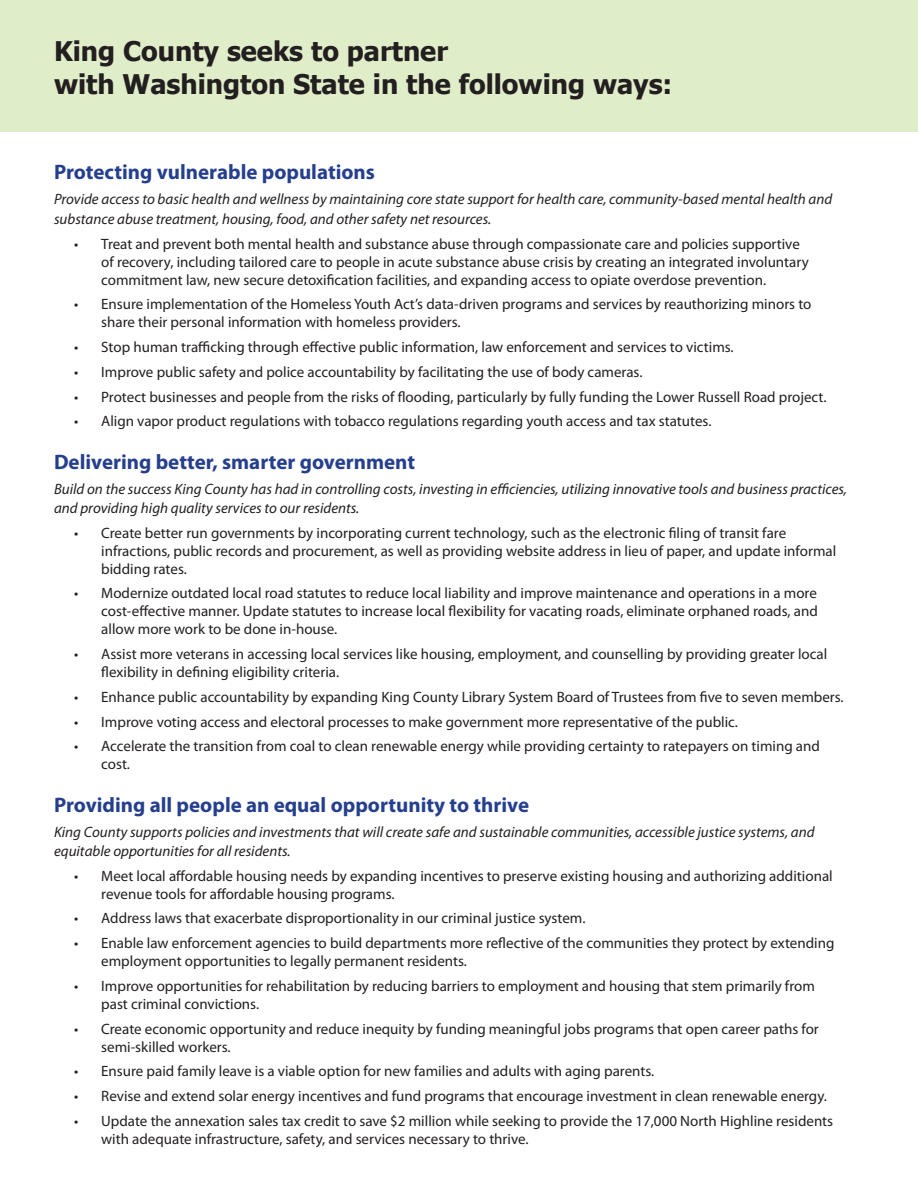
<style>
.page{position:relative;width:918px;height:1188px;background:#fff}
.page>*{position:absolute;margin:0;border:0;box-sizing:border-box;transform-origin:0 0}
.t1{font:700 27px/32.4px "Tahoma";color:#231f20}
.t2{font:700 21px "Myriad Pro";color:#253f8e}
.t3{font:15px/18px "Myriad Pro";color:#231f20}
.t4{font:italic 15px/18.9px "Myriad Pro";color:#231f20}
</style>
<div class="page">
<div style="left:0;top:0;width:918px;height:132px;background:#e0edc9"></div>
<p class="t1" style="left:54px;top:34px;width:620px">King County seeks to partner<br>with Washington State in the following ways:</p>
<p class="t2" style="left:54px;top:159px;width:323px">Protecting vulnerable populations</p>
<p class="t4" style="left:54px;top:189px;width:780px;line-height:19.8px">Provide access to basic health and wellness by maintaining core state support for health care, community-based mental health and substance abuse treatment, housing, food, and other safety net resources.</p>
<p class="t3" style="left:101px;top:234px;width:709px;text-indent:-27px">• Treat and prevent both mental health and substance abuse through compassionate care and policies supportive of recovery, including tailored care to people in acute substance abuse crisis by creating an integrated involuntary commitment law, new secure detoxification facilities, and expanding access to opiate overdose prevention.</p>
<p class="t3" style="left:101px;top:295px;width:712px;text-indent:-27px">• Ensure implementation of the Homeless Youth Act’s data-driven programs and services by reauthorizing minors to share their personal information with homeless providers.</p>
<p class="t3" style="left:74px;top:338px;width:661px">• Stop human trafficking through effective public information, law enforcement and services to victims.</p>
<p class="t3" style="left:74px;top:363px;width:570px">• Improve public safety and police accountability by facilitating the use of body cameras.</p>
<p class="t3" style="left:74px;top:387px;width:754px">• Protect businesses and people from the risks of flooding, particularly by fully funding the Lower Russell Road project.</p>
<p class="t3" style="left:74px;top:412px;width:639px">• Align vapor product regulations with tobacco regulations regarding youth access and tax statutes.</p>
<p class="t2" style="left:54px;top:448px;width:363px">Delivering better, smarter government</p>
<p class="t4" style="left:54px;top:479px;width:795px">Build on the success King County has had in controlling costs, investing in efficiencies, utilizing innovative tools and business practices, and providing high quality services to our residents.</p>
<p class="t3" style="left:101px;top:523px;width:737px;text-indent:-27px">• Create better run governments by incorporating current technology, such as the electronic filing of transit fare infractions, public records and procurement, as well as providing website address in lieu of paper, and update informal bidding rates.</p>
<p class="t3" style="left:101px;top:584px;width:718px;text-align:justify;text-indent:-27px">• Modernize outdated local road statutes to reduce local liability and improve maintenance and operations in a more cost-effective manner. Update statutes to increase local flexibility for vacating roads, eliminate orphaned roads, and allow more work to be done in-house.</p>
<p class="t3" style="left:101px;top:645px;width:728px;text-indent:-27px">• Assist more veterans in accessing local services like housing, employment, and counselling by providing greater local flexibility in defining eligibility criteria.</p>
<p class="t3" style="left:74px;top:688px;width:771px">• Enhance public accountability by expanding King County Library System Board of Trustees from five to seven members.</p>
<p class="t3" style="left:74px;top:712px;width:665px">• Improve voting access and electoral processes to make government more representative of the public.</p>
<p class="t3" style="left:101px;top:737px;width:720px;text-indent:-27px">• Accelerate the transition from coal to clean renewable energy while providing certainty to ratepayers on timing and cost.</p>
<p class="t2" style="left:54px;top:791px;width:477px">Providing all people an equal opportunity to thrive</p>
<p class="t4" style="left:54px;top:822px;width:762px">King County supports policies and investments that will create safe and sustainable communities, accessible justice systems, and equitable opportunities for all residents.</p>
<p class="t3" style="left:101px;top:866px;width:733px;text-indent:-27px">• Meet local affordable housing needs by expanding incentives to preserve existing housing and authorizing additional revenue tools for affordable housing programs.</p>
<p class="t3" style="left:74px;top:909px;width:513px">• Address laws that exacerbate disproportionality in our criminal justice system.</p>
<p class="t3" style="left:101px;top:934px;width:735px;text-indent:-27px">• Enable law enforcement agencies to build departments more reflective of the communities they protect by extending employment opportunities to legally permanent residents.</p>
<p class="t3" style="left:101px;top:977px;width:715px;text-indent:-27px">• Improve opportunities for rehabilitation by reducing barriers to employment and housing that stem primarily from past criminal convictions.</p>
<p class="t3" style="left:101px;top:1019px;width:719px;text-indent:-27px">• Create economic opportunity and reduce inequity by funding meaningful jobs programs that open career paths for semi-skilled workers.</p>
<p class="t3" style="left:74px;top:1062px;width:582px">• Ensure paid family leave is a viable option for new families and adults with aging parents.</p>
<p class="t3" style="left:74px;top:1087px;width:754px">• Revise and extend solar energy incentives and fund programs that encourage investment in clean renewable energy.</p>
<p class="t3" style="left:101px;top:1112px;width:733px;text-indent:-27px">• Update the annexation sales tax credit to save $2 million while seeking to provide the 17,000 North Highline residents with adequate infrastructure, safety, and services necessary to thrive.</p>
</div>
